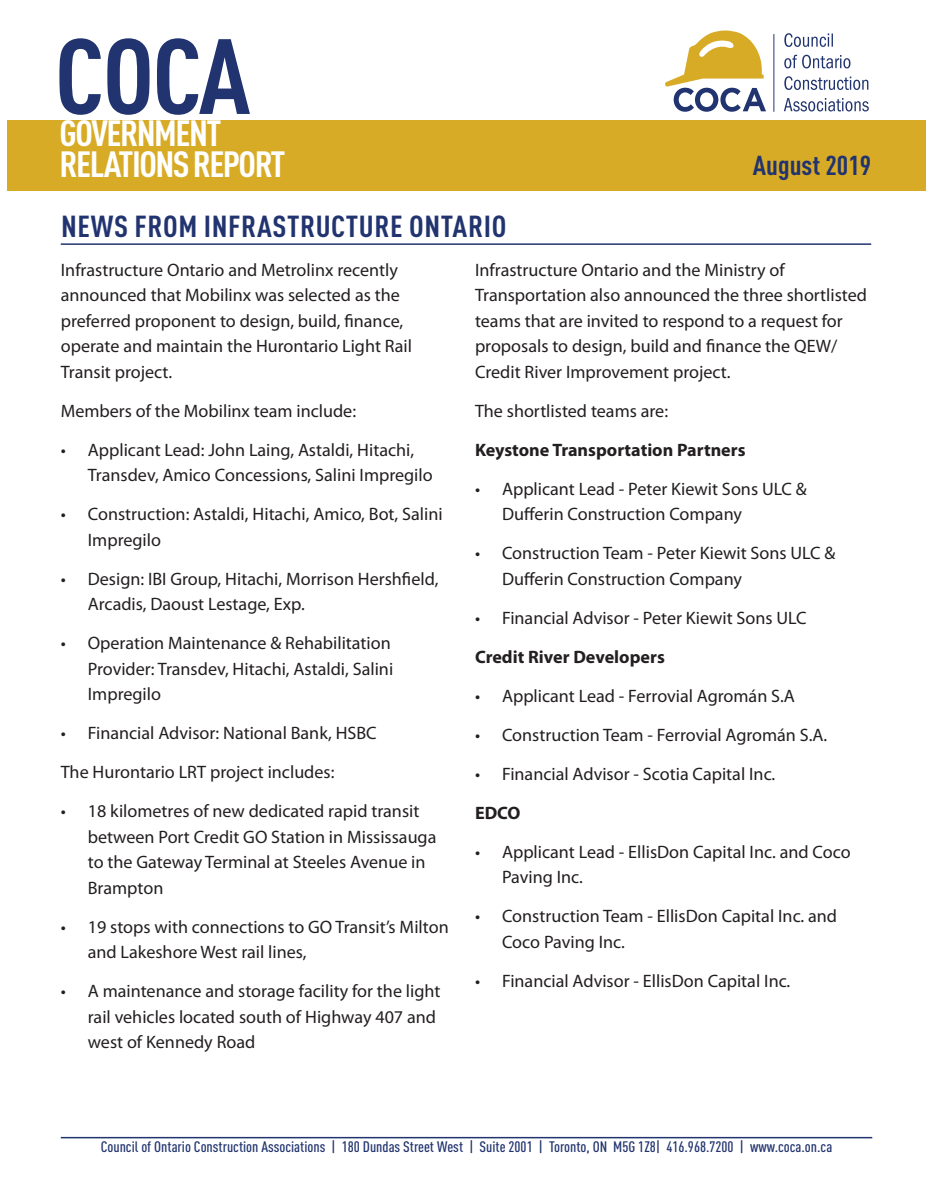
<style>
.page{position:relative;width:932px;height:1202px;background:#fff}
.page>*{position:absolute;margin:0;border:0;box-sizing:border-box;transform-origin:0 0}
.t1{font:700 condensed 105px "DIN Pro";color:#22346f;scale:1.06 1}
.t2{font:700 condensed 36px/31.5px "DIN Pro";letter-spacing:-.04em;color:#fff;scale:1.06 1}
.Article_Title{font:700 condensed 30px "DIN Pro";letter-spacing:.02em;color:#22346f;scale:1.06 1}
.t3{font:700 condensed 27px "DIN Pro";color:#22346f;scale:1.06 1}
.Body{font:18px/25.5px "Myriad Pro";color:#231f20}
.Body-2{font:700 18px "Myriad Pro";color:#231f20}
.t4{font:500 condensed 15px "DIN Pro";color:#22346f;scale:1.06 1}
</style>
<div class="page">
<hr style="left:61px;top:1136px;width:811px;height:2px;background:#22346f">
<div style="left:7px;top:120px;width:918px;height:70px;background:#d8ab27"></div>
<hr style="left:773px;top:34px;width:1px;height:78px;background:#22346f">
<svg style="left:665px;top:31px;width:101px;height:81px"></svg>
<svg style="left:784px;top:98px;width:84px;height:13px"></svg>
<svg style="left:784px;top:76px;width:84px;height:14px"></svg>
<svg style="left:784px;top:55px;width:66px;height:13px"></svg>
<svg style="left:784px;top:33px;width:49px;height:14px"></svg>
<hr style="left:61px;top:243px;width:810px;height:2px;background:#22346f">
<h1 class="t1" style="left:55px;top:-3px;width:186px">COCA</h1>
<h2 class="t2" style="left:60px;top:114px;width:214px">GOVERNMENT<br>RELATIONS REPORT</h2>
<h3 class="t3" style="left:752px;top:145px;width:113px">August 2019</h3>
<p class="Article_Title" style="left:61px;top:203px;width:421px">NEWS FROM INFRASTRUCTURE ONTARIO</p>
<p class="Body" style="left:61px;top:256px;width:353px">Infrastructure Ontario and Metrolinx recently announced that Mobilinx was selected as the preferred proponent to design, build, finance, operate and maintain the Hurontario Light Rail Transit project.</p>
<p class="Body" style="left:61px;top:397px;width:297px">Members of the Mobilinx team include:</p>
<p class="Body" style="left:88px;top:436px;width:346px;text-indent:-27px">• Applicant Lead: John Laing, Astaldi, Hitachi,<br>Transdev, Amico Concessions, Salini Impregilo</p>
<p class="Body" style="left:88px;top:501px;width:356px;text-indent:-27px">• Construction: Astaldi, Hitachi, Amico, Bot, Salini<br>Impregilo</p>
<p class="Body" style="left:88px;top:565px;width:352px;text-indent:-27px">• Design: IBI Group, Hitachi, Morrison Hershfield,<br>Arcadis, Daoust Lestage, Exp.</p>
<p class="Body" style="left:88px;top:630px;width:307px;text-indent:-27px">• Operation Maintenance &amp; Rehabilitation<br>Provider: Transdev, Hitachi, Astaldi, Salini<br>Impregilo</p>
<p class="Body" style="left:61px;top:720px;width:317px">• Financial Advisor: National Bank, HSBC</p>
<p class="Body" style="left:61px;top:759px;width:275px">The Hurontario LRT project includes:</p>
<p class="Body" style="left:88px;top:798px;width:350px;text-indent:-27px">• 18 kilometres of new dedicated rapid transit between Port Credit GO Station in Mississauga to the Gateway Terminal at Steeles Avenue in Brampton</p>
<p class="Body" style="left:88px;top:913px;width:362px;text-indent:-27px">• 19 stops with connections to GO Transit’s Milton and Lakeshore West rail lines,</p>
<p class="Body" style="left:88px;top:978px;width:354px;text-indent:-27px">• A maintenance and storage facility for the light rail vehicles located south of Highway 407 and west of Kennedy Road</p>
<p class="Body" style="left:475px;top:256px;width:393px">Infrastructure Ontario and the Ministry of Transportation also announced the three shortlisted teams that are invited to respond to a request for proposals to design, build and finance the QEW/ Credit River Improvement project.</p>
<p class="Body" style="left:475px;top:397px;width:194px">The shortlisted teams are:</p>
<p class="Body-2" style="left:475px;top:438px;width:272px">Keystone Transportation Partners</p>
<p class="Body" style="left:502px;top:475px;width:306px;text-indent:-27px">• Applicant Lead - Peter Kiewit Sons ULC &amp;<br>Dufferin Construction Company</p>
<p class="Body" style="left:502px;top:540px;width:335px;text-indent:-27px">• Construction Team - Peter Kiewit Sons ULC &amp;<br>Dufferin Construction Company</p>
<p class="Body" style="left:475px;top:604px;width:333px">• Financial Advisor - Peter Kiewit Sons ULC</p>
<p class="Body-2" style="left:475px;top:645px;width:191px">Credit River Developers</p>
<p class="Body" style="left:475px;top:682px;width:321px">• Applicant Lead - Ferrovial Agromán S.A</p>
<p class="Body" style="left:475px;top:721px;width:354px">• Construction Team - Ferrovial Agromán S.A.</p>
<p class="Body" style="left:475px;top:760px;width:302px">• Financial Advisor - Scotia Capital Inc.</p>
<p class="Body-2" style="left:475px;top:801px;width:47px">EDCO</p>
<p class="Body" style="left:502px;top:838px;width:350px;text-indent:-27px">• Applicant Lead - EllisDon Capital Inc. and Coco<br>Paving Inc.</p>
<p class="Body" style="left:502px;top:903px;width:336px;text-indent:-27px">• Construction Team - EllisDon Capital Inc. and<br>Coco Paving Inc.</p>
<p class="Body" style="left:475px;top:967px;width:317px">• Financial Advisor - EllisDon Capital Inc.</p>
<p class="t4" style="left:101px;top:1135px;width:691px">Council of Ontario Construction Associations | 180 Dundas Street West | Suite 2001 | Toronto, ON M5G 1Z8| 416.968.7200 | www.coca.on.ca</p>
</div>
